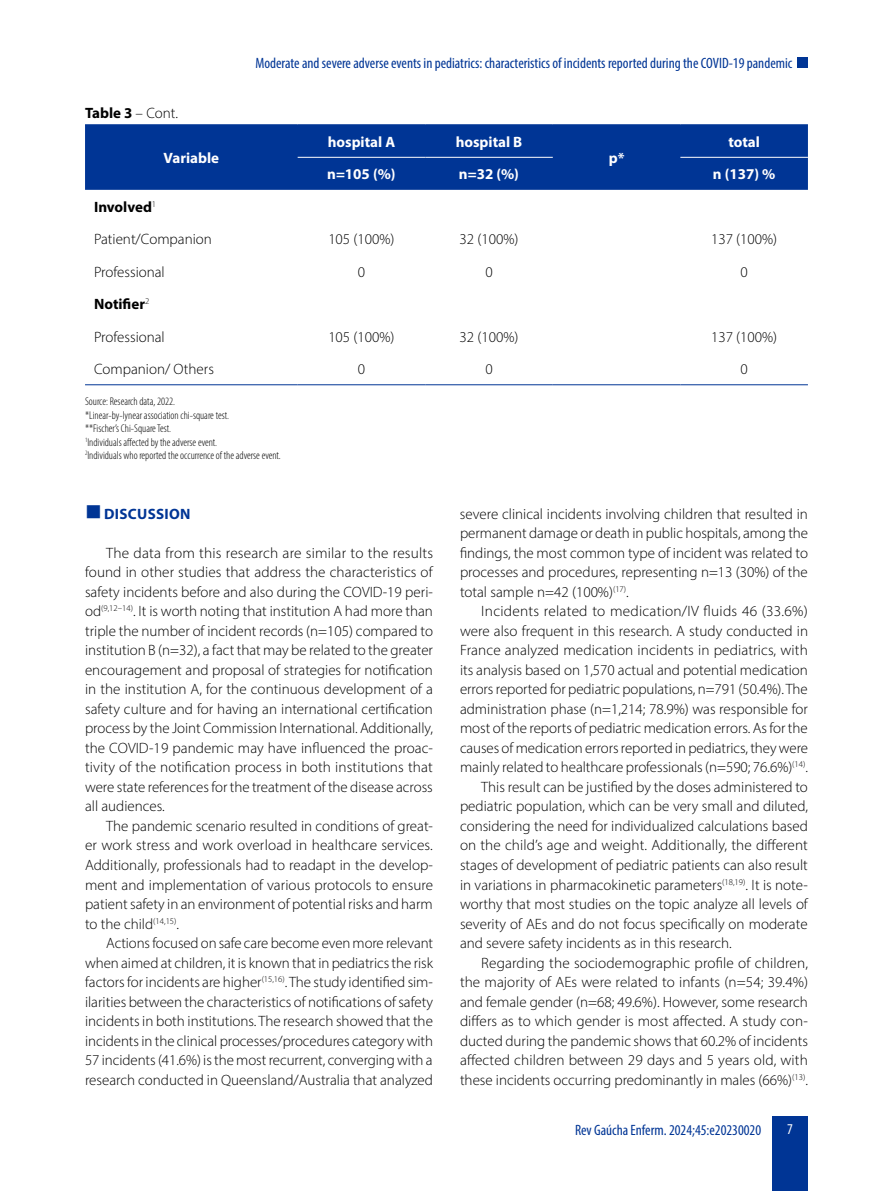
<style>
.page{position:relative;width:893px;height:1191px;background:#fff}
.page>*{position:absolute;margin:0;border:0;box-sizing:border-box;transform-origin:0 0}
.t1{font:300 15px/19.5px "Myriad Pro";color:#000;text-align:justify}
.t2{font:condensed 15px "Myriad Pro";color:#003595}
.t3{font:700 15px "Myriad Pro";color:#fff}
.t4{font:700 15px "Myriad Pro";color:#000}
.t5{font:700 15px "Myriad Pro";letter-spacing:.02em;color:#003595}
.t6{font:condensed 15px "Myriad Pro";color:#fff}
.t7{font:300 condensed 11.25px/13.5px "Myriad Pro";color:#000}
.s1{font-weight:300}
.s2{font-weight:700}
</style>
<div class="page">
<div style="left:772px;top:1116px;width:36px;height:75px;background:#003595"></div>
<div style="left:798px;top:57px;width:10px;height:11px;background:#003595"></div>
<div style="left:85px;top:125px;width:723px;height:65px;background:#003595"></div>
<hr style="left:85px;top:124px;width:213px;height:1px;background:#003595">
<hr style="left:298px;top:124px;width:127px;height:1px;background:#003595">
<hr style="left:425px;top:124px;width:128px;height:1px;background:#003595">
<hr style="left:553px;top:124px;width:127px;height:1px;background:#003595">
<hr style="left:680px;top:124px;width:128px;height:1px;background:#003595">
<hr style="left:85px;top:384px;width:213px;height:1px;background:#003595">
<hr style="left:298px;top:384px;width:127px;height:1px;background:#003595">
<hr style="left:425px;top:384px;width:128px;height:1px;background:#003595">
<hr style="left:553px;top:384px;width:127px;height:1px;background:#003595">
<hr style="left:680px;top:384px;width:128px;height:1px;background:#003595">
<hr style="left:298px;top:157px;width:127px;height:1px;background:#fff">
<hr style="left:425px;top:157px;width:128px;height:1px;background:#fff">
<hr style="left:680px;top:157px;width:128px;height:1px;background:#fff">
<p class="t4" style="left:85px;top:103px;width:95px">Table 3 <span class="s1">– Cont.</span></p>
<p class="t3" style="left:164px;top:148px;width:57px">Variable</p>
<p class="t1" style="left:94px;top:190px;width:119px;line-height:32.5px"><span class="s2">Involved</span><sup>1<br></sup>Patient/Companion</p>
<p class="t2" style="left:255px;top:54px;width:538px">Moderate and severe adverse events in pediatrics: characteristics of incidents reported during the COVID-19 pandemic</p>
<p class="t3" style="left:328px;top:132px;width:69px">hospital A</p>
<p class="t3" style="left:456px;top:132px;width:68px">hospital B</p>
<p class="t3" style="left:609px;top:148px;width:17px">p*</p>
<p class="t3" style="left:728px;top:132px;width:33px">total</p>
<p class="t3" style="left:327px;top:164px;width:70px">n=105 (%)</p>
<p class="t3" style="left:459px;top:164px;width:62px">n=32 (%)</p>
<p class="t3" style="left:713px;top:164px;width:64px">n (137) %</p>
<p class="t1" style="left:328px;top:229px;width:68px">105 (100%)</p>
<p class="t1" style="left:460px;top:229px;width:60px">32 (100%)</p>
<p class="t1" style="left:711px;top:229px;width:68px">137 (100%)</p>
<p class="t1" style="left:94px;top:262px;width:72px">Professional</p>
<p class="t1" style="left:358px;top:262px;width:9px">0</p>
<p class="t1" style="left:485px;top:262px;width:9px">0</p>
<p class="t1" style="left:740px;top:262px;width:9px">0</p>
<p class="t1" style="left:94px;top:288px;width:72px;line-height:32.5px"><span class="s2">Notifier</span><sup>2<br></sup>Professional</p>
<p class="t1" style="left:328px;top:327px;width:68px">105 (100%)</p>
<p class="t1" style="left:460px;top:327px;width:60px">32 (100%)</p>
<p class="t1" style="left:711px;top:327px;width:68px">137 (100%)</p>
<p class="t1" style="left:94px;top:359px;width:121px">Companion/ Others</p>
<p class="t1" style="left:358px;top:359px;width:9px">0</p>
<p class="t1" style="left:485px;top:359px;width:9px">0</p>
<p class="t1" style="left:740px;top:359px;width:9px">0</p>
<p class="t7" style="left:85px;top:394px;width:197px">Source: Research data, 2022.<br>*Linear-by-lynear association chi-square test.<br>**Fischer’s Chi-Square Test.<br><sup>1</sup>Individuals affected by the adverse event.<br><sup>2</sup>Individuals who reported the occurrence of the adverse event.</p>
<p class="t5" style="left:104px;top:504px;width:88px">DISCUSSION</p>
<p class="t1" style="left:85px;top:543px;width:350px;text-indent:21px">The data from this research are similar to the results found in other studies that address the characteristics of safety incidents before and also during the COVID-19 peri&shy;od<sup>(9,12–14)</sup>. It is worth noting that institution A had more than triple the number of incident records (n=105) compared to institution B (n=32), a fact that may be related to the greater encouragement and proposal of strategies for notification in the institution A, for the continuous development of a safety culture and for having an international certification process by the Joint Commission International. Additionally, the COVID-19 pandemic may have influenced the proac&shy;tivity of the notification process in both institutions that were state references for the treatment of the disease across all audiences.</p>
<p class="t1" style="left:85px;top:816px;width:350px;text-indent:21px">The pandemic scenario resulted in conditions of great&shy;er work stress and work overload in healthcare services.<br>Additionally, professionals had to readapt in the develop&shy;ment and implementation of various protocols to ensure patient safety in an environment of potential risks and harm to the child<sup>(14,15)</sup>.</p>
<p class="t1" style="left:85px;top:933px;width:350px;text-indent:21px">Actions focused on safe care become even more relevant when aimed at children, it is known that in pediatrics the risk factors for incidents are higher<sup>(15,16)</sup>. The study identified sim&shy;ilarities between the characteristics of notifications of safety incidents in both institutions. The research showed that the incidents in the clinical processes/procedures category with 57 incidents (41.6%) is the most recurrent, converging with a research conducted in Queensland/Australia that analyzed</p>
<p class="t1" style="left:460px;top:504px;width:350px">severe clinical incidents involving children that resulted in permanent damage or death in public hospitals, among the findings, the most common type of incident was related to processes and procedures, representing n=13 (30%) of the total sample n=42 (100%)<sup>(17)</sup>.</p>
<p class="t1" style="left:481px;top:601px;width:328px">Incidents related to medication/IV fluids 46 (33.6%)</p>
<p class="t1" style="left:460px;top:621px;width:350px">were also frequent in this research. A study conducted in</p>
<p class="t1" style="left:460px;top:640px;width:349px">France analyzed medication incidents in pediatrics, with</p>
<p class="t1" style="left:460px;top:660px;width:349px">its analysis based on 1,570 actual and potential medication</p>
<p class="t1" style="left:460px;top:679px;width:349px">errors reported for pediatric populations, n=791 (50.4%). The</p>
<p class="t1" style="left:460px;top:699px;width:349px">administration phase (n=1,214; 78.9%) was responsible for</p>
<p class="t1" style="left:460px;top:718px;width:349px">most of the reports of pediatric medication errors. As for the</p>
<p class="t1" style="left:460px;top:738px;width:350px">causes of medication errors reported in pediatrics, they were</p>
<p class="t1" style="left:460px;top:757px;width:349px">mainly related to healthcare professionals (n=590; 76.6%)<sup>(14)</sup>.</p>
<p class="t1" style="left:481px;top:777px;width:328px">This result can be justified by the doses administered to</p>
<p class="t1" style="left:460px;top:796px;width:349px">pediatric population, which can be very small and diluted,</p>
<p class="t1" style="left:460px;top:816px;width:349px">considering the need for individualized calculations based</p>
<p class="t1" style="left:460px;top:835px;width:349px">on the child’s age and weight. Additionally, the different</p>
<p class="t1" style="left:460px;top:855px;width:349px">stages of development of pediatric patients can also result</p>
<p class="t1" style="left:460px;top:874px;width:349px">in variations in pharmacokinetic parameters<sup>(18,19)</sup>. It is note-</p>
<p class="t1" style="left:460px;top:894px;width:349px">worthy that most studies on the topic analyze all levels of</p>
<p class="t1" style="left:460px;top:913px;width:349px">severity of AEs and do not focus specifically on moderate</p>
<p class="t1" style="left:460px;top:933px;width:273px">and severe safety incidents as in this research.</p>
<p class="t1" style="left:481px;top:952px;width:328px">Regarding the sociodemographic profile of children,</p>
<p class="t1" style="left:460px;top:972px;width:350px">the majority of AEs were related to infants (n=54; 39.4%)</p>
<p class="t1" style="left:460px;top:991px;width:349px">and female gender (n=68; 49.6%). However, some research</p>
<p class="t1" style="left:460px;top:1011px;width:349px">differs as to which gender is most affected. A study con-</p>
<p class="t1" style="left:460px;top:1030px;width:349px">ducted during the pandemic shows that 60.2% of incidents</p>
<p class="t1" style="left:460px;top:1050px;width:349px">affected children between 29 days and 5 years old, with</p>
<p class="t1" style="left:460px;top:1069px;width:349px">these incidents occurring predominantly in males (66%)<sup>(13)</sup>.</p>
<p class="t2" style="left:575px;top:1121px;width:188px">Rev Gaúcha Enferm. 2024;45:e20230020</p>
<p class="t6" style="left:787px;top:1120px;width:7px">7</p>
</div>
